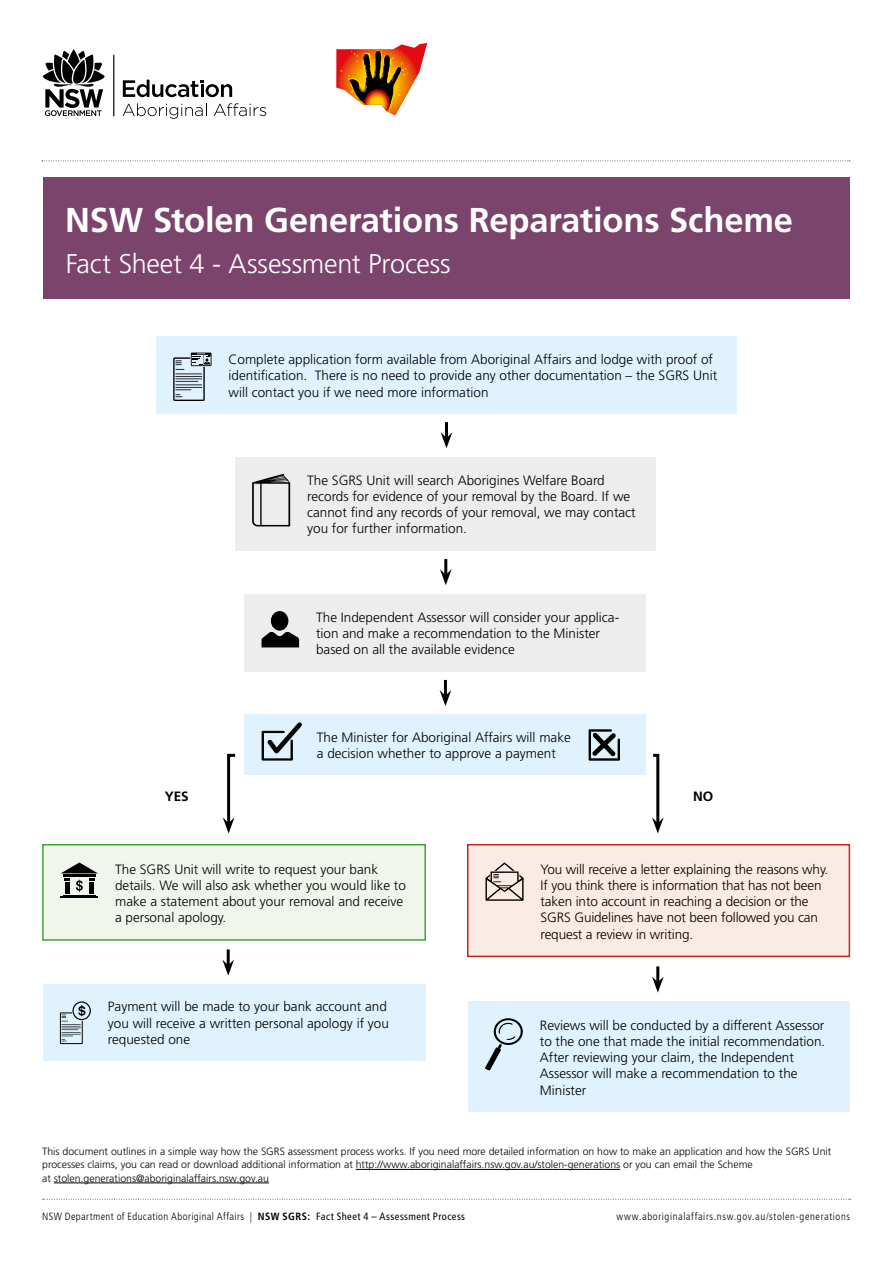
<style>
.page{position:relative;width:893px;height:1263px;background:#fff}
.page>*{position:absolute;margin:0;border:0;box-sizing:border-box;transform-origin:0 0}
.Main_Title{font:700 34.5px "Frutiger LT Std";letter-spacing:-.005em;color:#fff}
.Main_sub_title{font:300 27px "Frutiger LT Std";letter-spacing:-.005em;color:#fff}
.Process_Chart_2{font:300 13.5px/16.2px "Frutiger";color:#000}
.t1{font:700 13.5px "Frutiger CE";color:#000}
.Process_Chart_2-2{font:300 10.5px/13.5px "Frutiger";color:#000}
.t2{font:300 condensed 10.5px "Frutiger LT Std";letter-spacing:.05em;color:#000}
.s1{font-weight:700}
.s2{font-weight:400}
</style>
<div class="page">
<div style="left:156px;top:336px;width:581px;height:77px;background:#dff2fd"></div>
<svg style="left:173px;top:353px;width:38px;height:48px"></svg>
<div style="left:235px;top:457px;width:421px;height:93px;background:#ededed"></div>
<svg style="left:252px;top:474px;width:38px;height:52px"></svg>
<div style="left:245px;top:594px;width:401px;height:77px;background:#ededed"></div>
<svg style="left:262px;top:632px;width:37px;height:15px"></svg>
<div style="left:271px;top:611px;width:17px;height:20px;background:#000;border-radius:50%"></div>
<div style="left:245px;top:715px;width:401px;height:60px;background:#dff2fd"></div>
<div style="left:43px;top:845px;width:382px;height:95px;background:#f1f6ec"></div>
<hr style="left:63px;top:895px;width:33px;height:1px;background:#000">
<hr style="left:61px;top:896px;width:37px;height:2px;background:#000">
<svg style="left:61px;top:862px;width:37px;height:30px"></svg>
<hr style="left:65px;top:882px;width:4px;height:11px;background:#000">
<hr style="left:90px;top:882px;width:4px;height:11px;background:#000">
<div style="left:42px;top:844px;width:384px;height:97px;border:2px solid #3fa535"></div>
<div style="left:43px;top:984px;width:382px;height:77px;background:#dff2fd"></div>
<svg style="left:60px;top:1001px;width:31px;height:43px"></svg>
<div style="left:468px;top:1001px;width:381px;height:111px;background:#dff2fd"></div>
<svg style="left:485px;top:1018px;width:38px;height:52px"></svg>
<div style="left:468px;top:845px;width:381px;height:111px;background:#faebe4"></div>
<svg style="left:485px;top:862px;width:39px;height:39px"></svg>
<div style="left:467px;top:844px;width:383px;height:113px;border:2px solid #c32818"></div>
<hr style="left:227px;top:949px;width:3px;height:16px;background:#000">
<svg style="left:222px;top:959px;width:12px;height:17px"></svg>
<hr style="left:656px;top:966px;width:3px;height:16px;background:#000">
<svg style="left:652px;top:976px;width:12px;height:17px"></svg>
<hr style="left:445px;top:422px;width:3px;height:16px;background:#000">
<svg style="left:441px;top:432px;width:11px;height:16px"></svg>
<hr style="left:444px;top:559px;width:3px;height:16px;background:#000">
<svg style="left:440px;top:569px;width:12px;height:16px"></svg>
<hr style="left:444px;top:680px;width:3px;height:16px;background:#000">
<svg style="left:440px;top:690px;width:11px;height:16px"></svg>
<svg style="left:223px;top:753px;width:13px;height:80px"></svg>
<svg style="left:652px;top:753px;width:12px;height:80px"></svg>
<svg style="left:262px;top:722px;width:40px;height:39px"></svg>
<svg style="left:589px;top:729px;width:31px;height:32px"></svg>
<svg style="left:43px;top:1199px;width:808px;height:1px"></svg>
<div style="left:43px;top:177px;width:806px;height:122px;background:#7a446c"></div>
<hr style="left:113px;top:55px;width:1px;height:61px;background:#000">
<svg style="left:123px;top:80px;width:109px;height:17px"></svg>
<svg style="left:43px;top:49px;width:62px;height:67px"></svg>
<svg style="left:123px;top:103px;width:84px;height:16px"></svg>
<svg style="left:214px;top:103px;width:52px;height:13px"></svg>
<svg style="left:336px;top:43px;width:91px;height:73px"></svg>
<svg style="left:42px;top:161px;width:808px;height:1px"></svg>
<hr style="left:356px;top:1169px;width:264px;height:1px;background:#000">
<hr style="left:54px;top:1182px;width:215px;height:1px;background:#000">
<h1 class="Main_Title" style="left:65px;top:199px;width:729px">NSW Stolen Generations Reparations Scheme</h1>
<h2 class="Main_sub_title" style="left:66px;top:249px;width:386px">Fact Sheet 4 - Assessment Process</h2>
<p class="Process_Chart_2" style="left:228px;top:352px;width:490px">Complete application form available from Aboriginal Affairs and lodge with proof of identification. There is no need to provide any other documentation – the SGRS Unit will contact you if we need more information</p>
<p class="Process_Chart_2" style="left:307px;top:472px;width:330px">The SGRS Unit will search Aborigines Welfare Board records for evidence of your removal by the Board. If we cannot find any records of your removal, we may contact you for further information.</p>
<p class="Process_Chart_2" style="left:316px;top:609px;width:305px">The Independent Assessor will consider your applica&shy;tion and make a recommendation to the Minister based on all the available evidence</p>
<p class="Process_Chart_2" style="left:317px;top:729px;width:256px">The Minister for Aboriginal Affairs will make a decision whether to approve a payment</p>
<p class="t1" style="left:165px;top:788px;width:26px">YES</p>
<p class="t1" style="left:693px;top:788px;width:22px">NO</p>
<p class="Process_Chart_2" style="left:115px;top:861px;width:292px">The SGRS Unit will write to request your bank details. We will also ask whether you would like to make a statement about your removal and receive a personal apology.</p>
<p class="Process_Chart_2" style="left:108px;top:999px;width:283px">Payment will be made to your bank account and you will receive a written personal apology if you requested one</p>
<p class="Process_Chart_2" style="left:541px;top:861px;width:289px">You will receive a letter explaining the reasons why.<br>If you think there is information that has not been taken into account in reaching a decision or the SGRS Guidelines have not been followed you can request a review in writing.</p>
<p class="Process_Chart_2" style="left:540px;top:1017px;width:287px">Reviews will be conducted by a different Assessor to the one that made the initial recommendation.<br>After reviewing your claim, the Independent Assessor will make a recommendation to the Minister</p>
<p class="Process_Chart_2-2" style="left:42px;top:1144px;width:791px">This document outlines in a simple way how the SGRS assessment process works. If you need more detailed information on how to make an application and how the SGRS Unit processes claims, you can read or download additional information at http://www.aboriginalaffairs.nsw.gov.au/stolen-generations or you can email the Scheme<br>at stolen.generations@aboriginalaffairs.nsw.gov.au</p>
<p class="t2" style="left:42px;top:1211px;width:424px">NSW Department of Education Aboriginal Affairs | <span class="s1">NSW SGRS:</span> <span class="s2">Fact Sheet 4 – Assessment Process</span></p>
<p class="t2" style="left:616px;top:1211px;width:235px">www.aboriginalaffairs.nsw.gov.au/stolen-generations</p>
</div>
